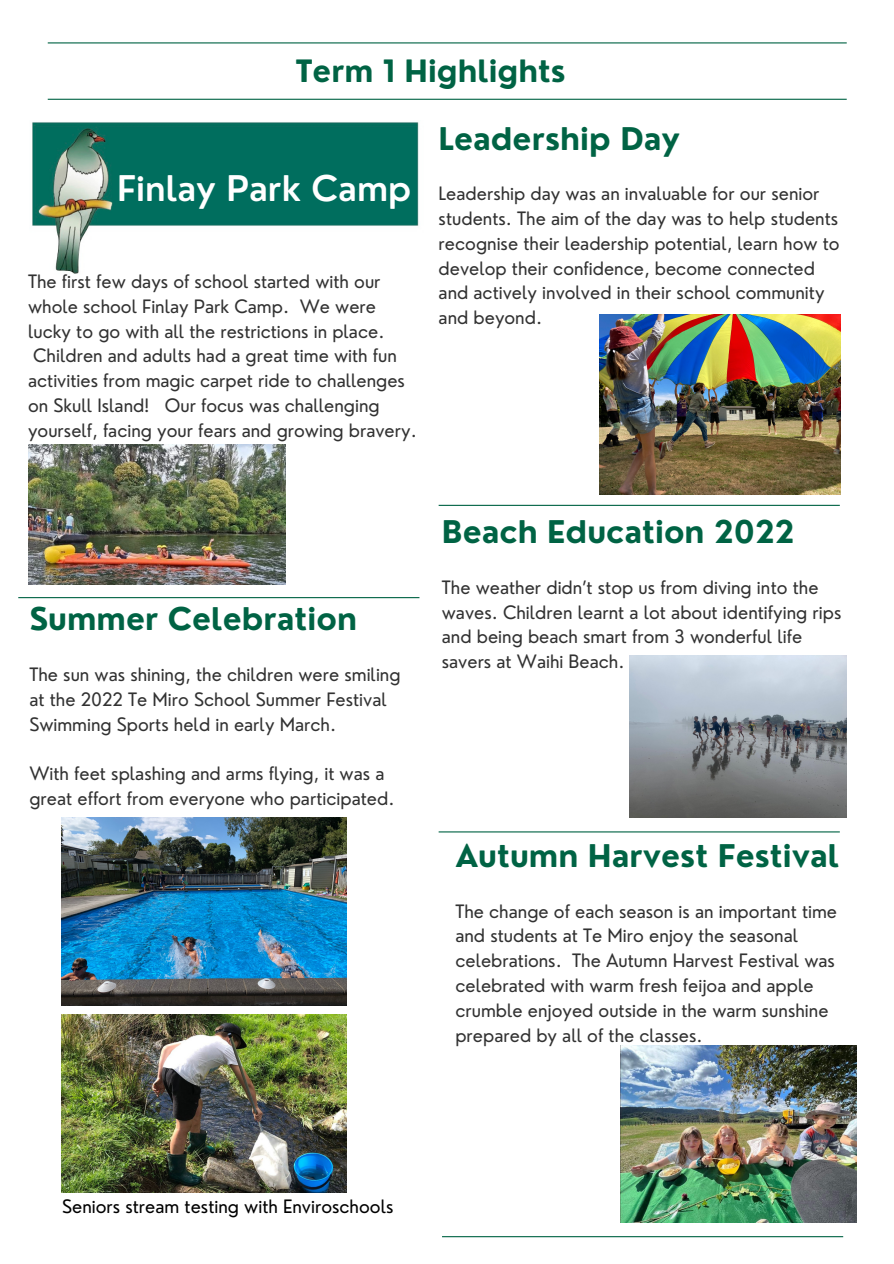
<style>
.page{position:relative;width:894px;height:1264px;background:#fff}
.page>*{position:absolute;margin:0;border:0;box-sizing:border-box;transform-origin:0 0}
.t1{font:600 34.5px "Nourd";color:#fff}
.t2{font:700 30.45px "Nourd";color:#006344}
.t3{font:700 30px "Nourd";color:#006344}
.t4{font:18px/24.8px "Nourd";color:#323232}
.t5{font:18px "Nourd";color:#000}
</style>
<div class="page">
<hr style="left:48px;top:42px;width:798px;height:1px;background:#006344">
<hr style="left:48px;top:99px;width:798px;height:1px;background:#006344">
<img style="left:32px;top:122px;width:387px;height:152px">
<img style="left:28px;top:444px;width:257px;height:140px">
<img style="left:629px;top:655px;width:217px;height:162px">
<hr style="left:18px;top:597px;width:401px;height:1px;background:#006344">
<img style="left:599px;top:314px;width:240px;height:180px">
<img style="left:61px;top:817px;width:285px;height:188px">
<hr style="left:438px;top:505px;width:401px;height:1px;background:#006344">
<hr style="left:438px;top:831px;width:401px;height:1px;background:#006344">
<img style="left:620px;top:1045px;width:236px;height:177px">
<hr style="left:442px;top:1236px;width:401px;height:1px;background:#006344">
<img style="left:61px;top:1014px;width:285px;height:178px">
<p class="t3" style="left:296px;top:52px;width:271px">Term 1 Highlights</p>
<p class="t1" style="left:117px;top:166px;width:295px">Finlay Park Camp</p>
<p class="t4" style="left:28px;top:269px;width:390px">The first few days of school started with our whole school Finlay Park Camp. We were lucky to go with all the restrictions in place.<br>Children and adults had a great time with fun activities from magic carpet ride to challenges on Skull Island! Our focus was challenging yourself, facing your fears and growing bravery.</p>
<p class="t2" style="left:438px;top:119px;width:243px">Leadership Day</p>
<p class="t4" style="left:438px;top:181px;width:402px">Leadership day was an invaluable for our senior students. The aim of the day was to help students recognise their leadership potential, learn how to develop their confidence, become connected and actively involved in their school community and beyond.</p>
<p class="t2" style="left:29px;top:599px;width:329px">Summer Celebration</p>
<p class="t4" style="left:29px;top:662px;width:372px">The sun was shining, the children were smiling at the 2022 Te Miro School Summer Festival<br>Swimming Sports held in early March.</p>
<p class="t4" style="left:29px;top:761px;width:366px">With feet splashing and arms flying, it was a great effort from everyone who participated.</p>
<p class="t2" style="left:441px;top:512px;width:354px">Beach Education 2022</p>
<p class="t4" style="left:441px;top:575px;width:401px">The weather didn’t stop us from diving into the waves. Children learnt a lot about identifying rips and being beach smart from 3 wonderful life savers at Waihi Beach.</p>
<p class="t2" style="left:455px;top:836px;width:385px">Autumn Harvest Festival</p>
<p class="t4" style="left:455px;top:898px;width:383px">The change of each season is an important time and students at Te Miro enjoy the seasonal celebrations. The Autumn Harvest Festival was celebrated with warm fresh feijoa and apple crumble enjoyed outside in the warm sunshine prepared by all of the classes.</p>
<p class="t5" style="left:62px;top:1194px;width:332px">Seniors stream testing with Enviroschools</p>
</div>
